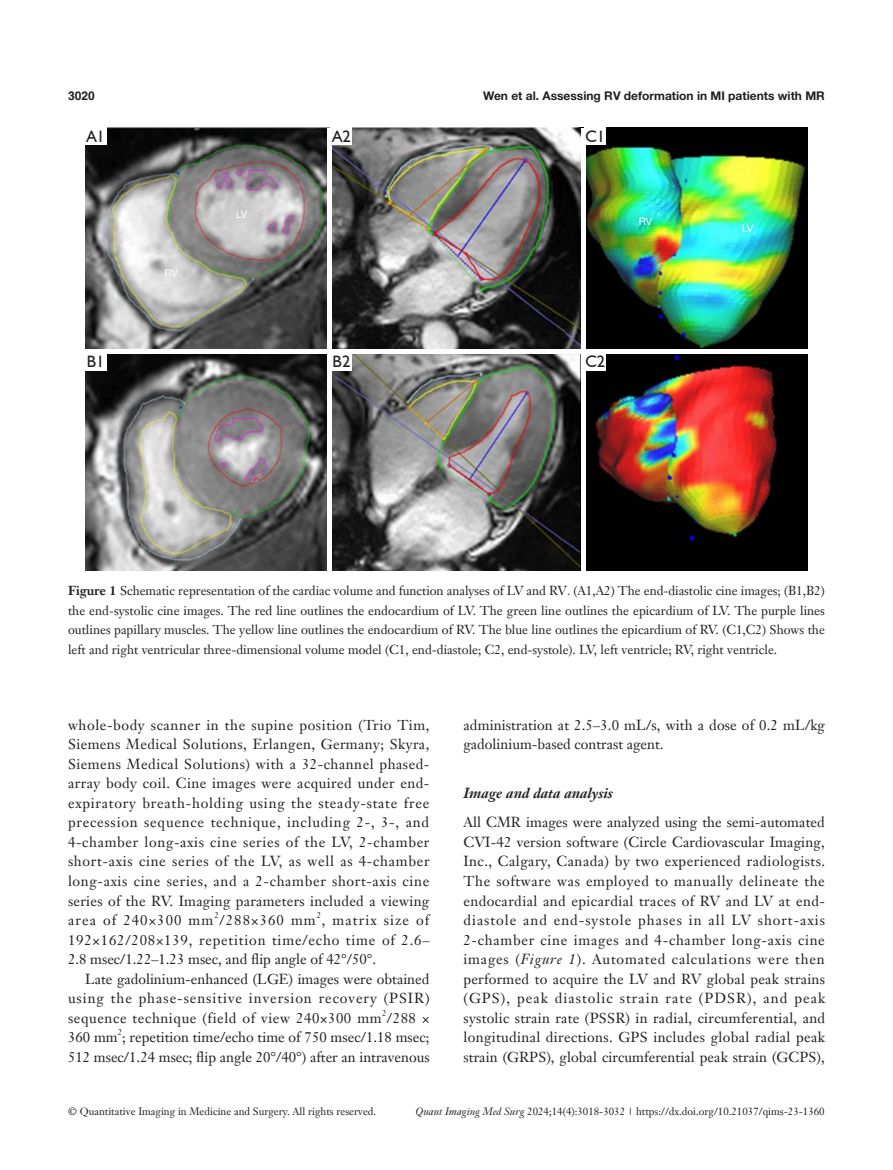
<style>
.page{position:relative;width:893px;height:1170px;background:#fff}
.page>*{position:absolute;margin:0;border:0;box-sizing:border-box;transform-origin:0 0}
.t1{font:16.5px "Humanist 521 BT";color:#231f20}
.t2{font:14.25px/19.5px "Janson Text LT";letter-spacing:.005em;color:#231f20;text-align:justify}
.t3{font:14.25px/19.5px "Janson Text LT";letter-spacing:.055em;color:#231f20}
.t4{font:italic 700 14.25px "Janson Text LT";color:#231f20}
.t5{font:12.75px/19.5px "Janson Text LT";color:#231f20;text-align:justify}
.t6{font:700 12px "Helvetica Neue LT Pro";color:#231f20}
.t7{font:700 12px "Helvetica";color:#231f20}
.t8{font:10.5px "Janson Text LT";color:#231f20}
.t9{font:10.5px "Helvetica Neue LT Pro";letter-spacing:-.055em;color:#fff}
.t10{font:8.25px "Janson Text LT";color:#231f20}
.s1{font-weight:700}
.s2{font-family:"Times New Roman"}
.s3{font-style:italic}
</style>
<div class="page">
<img style="left:85px;top:128px;width:723px;height:443px">
<hr style="left:327px;top:128px;width:4px;height:443px;background:#fff">
<hr style="left:581px;top:128px;width:4px;height:443px;background:#fff">
<hr style="left:85px;top:349px;width:723px;height:4px;background:#fff">
<div style="left:85px;top:128px;width:21px;height:17px;background:#fff"></div>
<div style="left:85px;top:353px;width:21px;height:17px;background:#fff"></div>
<div style="left:331px;top:128px;width:21px;height:17px;background:#fff"></div>
<div style="left:331px;top:353px;width:21px;height:17px;background:#fff"></div>
<div style="left:585px;top:128px;width:21px;height:17px;background:#fff"></div>
<div style="left:585px;top:353px;width:21px;height:17px;background:#fff"></div>
<p class="t7" style="left:68px;top:88px;width:28px">3020</p>
<p class="t6" style="left:483px;top:88px;width:343px">Wen et al. Assessing RV deformation in MI patients with MR</p>
<p class="t1" style="left:86px;top:126px;width:20px">A1</p>
<p class="t1" style="left:87px;top:351px;width:19px">B1</p>
<p class="t9" style="left:165px;top:266px;width:15px">RV</p>
<p class="t9" style="left:236px;top:208px;width:13px">LV</p>
<p class="t1" style="left:332px;top:126px;width:20px">A2</p>
<p class="t1" style="left:332px;top:351px;width:19px">B2</p>
<p class="t1" style="left:585px;top:126px;width:21px">C1</p>
<p class="t9" style="left:639px;top:215px;width:15px">RV</p>
<p class="t1" style="left:585px;top:351px;width:21px">C2</p>
<p class="t9" style="left:742px;top:221px;width:13px">LV</p>
<p class="t5" style="left:68px;top:581px;width:758px"><span class="s1">Figure 1</span> Schematic representation of the cardiac volume and function analyses of LV and RV<span class="s2">.</span> (A1,A2) The end-diastolic cine images; (B1,B2) the end-systolic cine images. The red line outlines the endocardium of LV. The green line outlines the epicardium of LV. The purple lines outlines papillary muscles. The yellow line outlines the endocardium of RV. The blue line outlines the epicardium of RV. (C1,C2) Shows the left and right ventricular three-dimensional volume model (C1, end-diastole; C2, end-systole). LV, left ventricle; RV, right ventricle.</p>
<p class="t2" style="left:68px;top:715px;width:363px">whole-body scanner in the supine position (Trio Tim, Siemens Medical Solutions, Erlangen, Germany; Skyra, Siemens Medical Solutions) with a 32-channel phased&shy;array body coil. Cine images were acquired under end&shy;expiratory breath-holding using the steady-state free precession sequence technique, including 2-, 3-, and 4-chamber long-axis cine series of the LV, 2-chamber short-axis cine series of the LV, as well as 4-chamber long-axis cine series, and a 2-chamber short-axis cine series of the RV. Imaging parameters included a viewing area of 240×300 mm /288×360 mm , matrix size of</p>
<p class="t10" style="left:215px;top:909px;width:6px">2</p>
<p class="t10" style="left:317px;top:909px;width:6px">2</p>
<p class="t3" style="left:68px;top:929px;width:363px">192×162/208×139, repetition time/echo time of 2.6–<br>2.8 msec/1.22–1.23 msec, and flip angle of 42°/50°.</p>
<p class="t2" style="left:68px;top:968px;width:363px;text-indent:17px">Late gadolinium-enhanced (LGE) images were obtained using the phase-sensitive inversion recovery (PSIR) sequence technique (field of view 240×300 mm /288 ×</p>
<p class="t10" style="left:382px;top:1007px;width:6px">2</p>
<p class="t2" style="left:68px;top:1027px;width:363px">360 mm ; repetition time/echo time of 750 msec/1.18 msec;</p>
<p class="t10" style="left:118px;top:1026px;width:6px">2</p>
<p class="t2" style="left:68px;top:1046px;width:363px">512 msec/1.24 msec; flip angle 20°/40°) after an intravenous</p>
<p class="t2" style="left:463px;top:715px;width:363px">administration at 2.5–3.0 mL/s, with a dose of 0.2 mL/kg gadolinium-based contrast agent.</p>
<p class="t4" style="left:463px;top:784px;width:151px">Image and data analysis</p>
<p class="t2" style="left:463px;top:812px;width:363px">All CMR images were analyzed using the semi-automated CVI-42 version software (Circle Cardiovascular Imaging, Inc., Calgary, Canada) by two experienced radiologists.<br>The software was employed to manually delineate the endocardial and epicardial traces of RV and LV at end&shy;diastole and end-systole phases in all LV short-axis 2-chamber cine images and 4-chamber long-axis cine images (<span class="s3">Figure 1</span>). Automated calculations were then performed to acquire the LV and RV global peak strains (GPS), peak diastolic strain rate (PDSR), and peak systolic strain rate (PSSR) in radial, circumferential, and longitudinal directions. GPS includes global radial peak strain (GRPS), global circumferential peak strain (GCPS),</p>
<p class="t8" style="left:68px;top:1104px;width:310px">© Quantitative Imaging in Medicine and Surgery. All rights reserved.</p>
<p class="t8" style="left:416px;top:1104px;width:411px"><span class="s3">Quant Imaging Med Surg</span> 2024;14(4):3018-3032 | https://dx.doi.org/10.21037/qims-23-1360</p>
</div>
